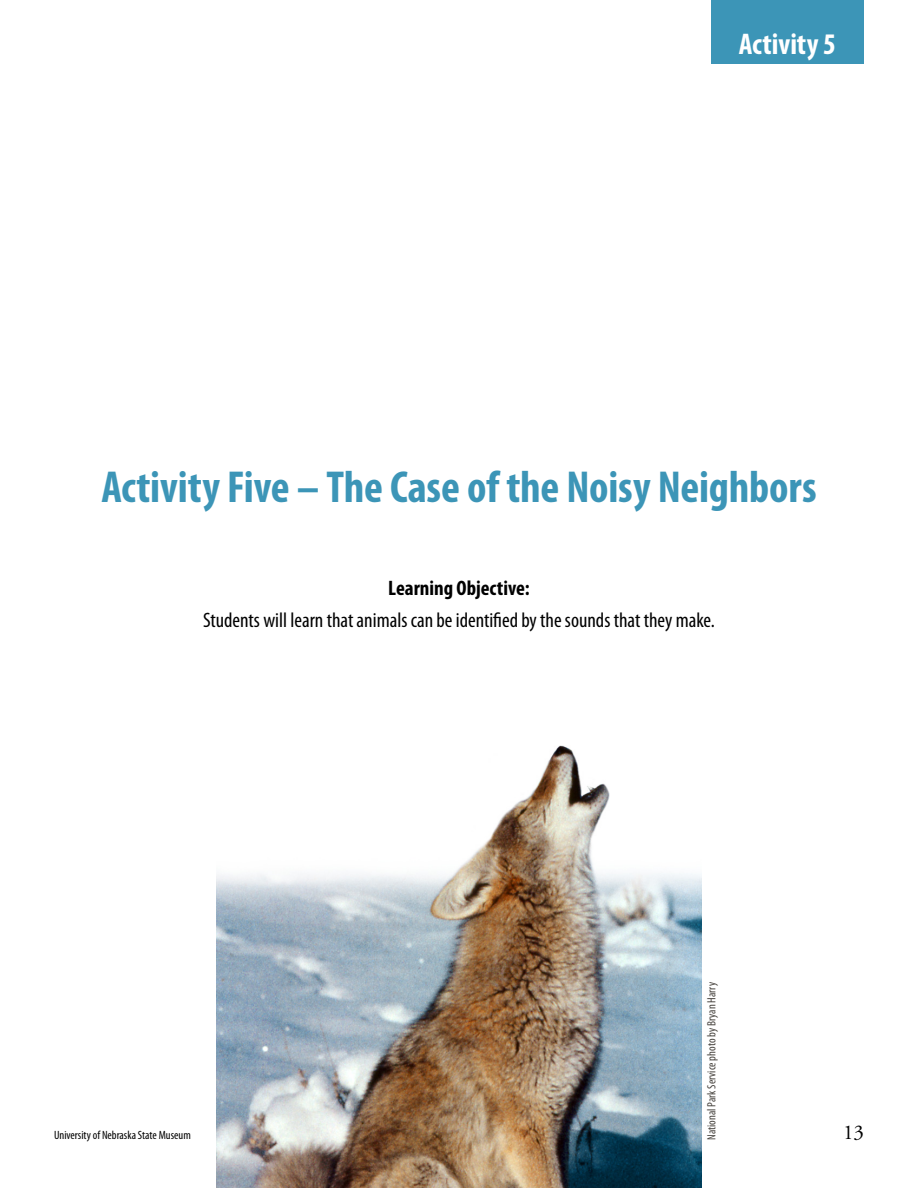
<style>
.page{position:relative;width:918px;height:1188px;background:#fff}
.page>*{position:absolute;margin:0;border:0;box-sizing:border-box;transform-origin:0 0}
.t1{font:700 condensed 45px "Myriad Pro";letter-spacing:-.005em;color:#3c95b7}
.t2{font:700 condensed 30px "Myriad Pro";color:#fff}
.t3{font:condensed 21px "Myriad Pro";color:#000}
.t4{font:700 condensed 21px "Myriad Pro";color:#000}
.t5{font:21px "Adobe Garamond Pro";color:#000}
.t6{font:condensed 12px "Myriad Pro";color:#45413c}
.t7{font:condensed 12px "Myriad Pro";color:#000}
</style>
<div class="page">
<div style="left:711px;top:0;width:153px;height:64px;background:#3c95b7"></div>
<img style="left:216px;top:745px;width:486px;height:443px">
<p class="t2" style="left:739px;top:25px;width:99px">Activity 5</p>
<p class="t1" style="left:101px;top:459px;width:717px">Activity Five – The Case of the Noisy Neighbors</p>
<p class="t4" style="left:388px;top:575px;width:143px">Learning Objective:</p>
<p class="t3" style="left:203px;top:607px;width:513px">Students will learn that animals can be identified by the sounds that they make.</p>
<p class="t7" style="left:54px;top:1127px;width:138px">University of Nebraska State Museum</p>
<p class="t6" style="left:704px;top:1140px;width:159px;rotate:-90deg">National Park Service photo by Bryan Harry</p>
<p class="t5" style="left:843px;top:1119px;width:22px">13</p>
</div>
